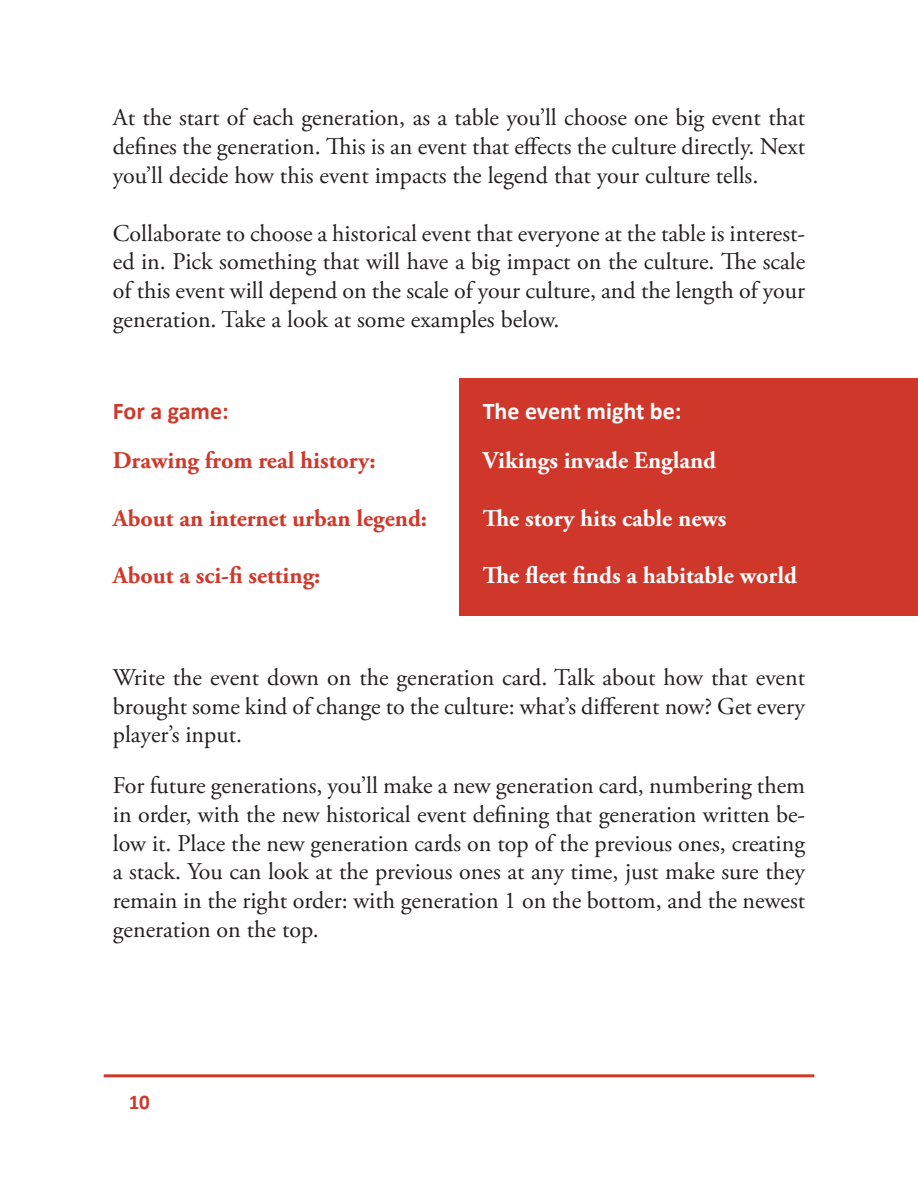
<style>
.page{position:relative;width:918px;height:1188px;background:#fff}
.page>*{position:absolute;margin:0;border:0;box-sizing:border-box;transform-origin:0 0}
.t1{font:24px/28.8px "Adobe Garamond Pro";color:#231f20;text-align:justify}
.t2{font:700 24px "Adobe Garamond Pro";color:#cf392b}
.t3{font:700 24px "Adobe Garamond Pro";color:#fff}
.t4{font:700 24px "Calibri";color:#fff}
.t5{font:700 24px "Calibri";color:#cf392b}
.t6{font:700 21px "Calibri";color:#cf392b}
</style>
<div class="page">
<hr style="left:104px;top:1074px;width:710px;height:3px;background:#cf392b">
<div style="left:460px;top:378px;width:458px;height:238px;background:#cf372b"></div>
<p class="t1" style="left:113px;top:104px;width:694px">At the start of each generation, as a table you’ll choose one big event that defines the generation. This is an event that effects the culture directly. Next you’ll decide how this event impacts the legend that your culture tells.</p>
<p class="t1" style="left:113px;top:219px;width:694px">Collaborate to choose a historical event that everyone at the table is interest&shy;ed in. Pick something that will have a big impact on the culture. The scale of this event will depend on the scale of your culture, and the length of your generation. Take a look at some examples below.</p>
<p class="t5" style="left:113px;top:394px;width:117px">For a game:</p>
<p class="t2" style="left:113px;top:447px;width:264px">Drawing from real history:</p>
<p class="t2" style="left:113px;top:504px;width:316px">About an internet urban legend:</p>
<p class="t2" style="left:113px;top:562px;width:209px">About a sci-fi setting:</p>
<p class="t4" style="left:483px;top:394px;width:200px">The event might be:</p>
<p class="t3" style="left:483px;top:447px;width:235px">Vikings invade England</p>
<p class="t3" style="left:483px;top:504px;width:245px">The story hits cable news</p>
<p class="t3" style="left:483px;top:562px;width:316px">The fleet finds a habitable world</p>
<p class="t1" style="left:113px;top:664px;width:694px">Write the event down on the generation card. Talk about how that event brought some kind of change to the culture: what’s different now? Get every player’s input.</p>
<p class="t1" style="left:113px;top:772px;width:694px">For future generations, you’ll make a new generation card, numbering them in order, with the new historical event defining that generation written be&shy;low it. Place the new generation cards on top of the previous ones, creating a stack. You can look at the previous ones at any time, just make sure they remain in the right order: with generation 1 on the bottom, and the newest generation on the top.</p>
<p class="t6" style="left:129px;top:1087px;width:23px">10</p>
</div>
